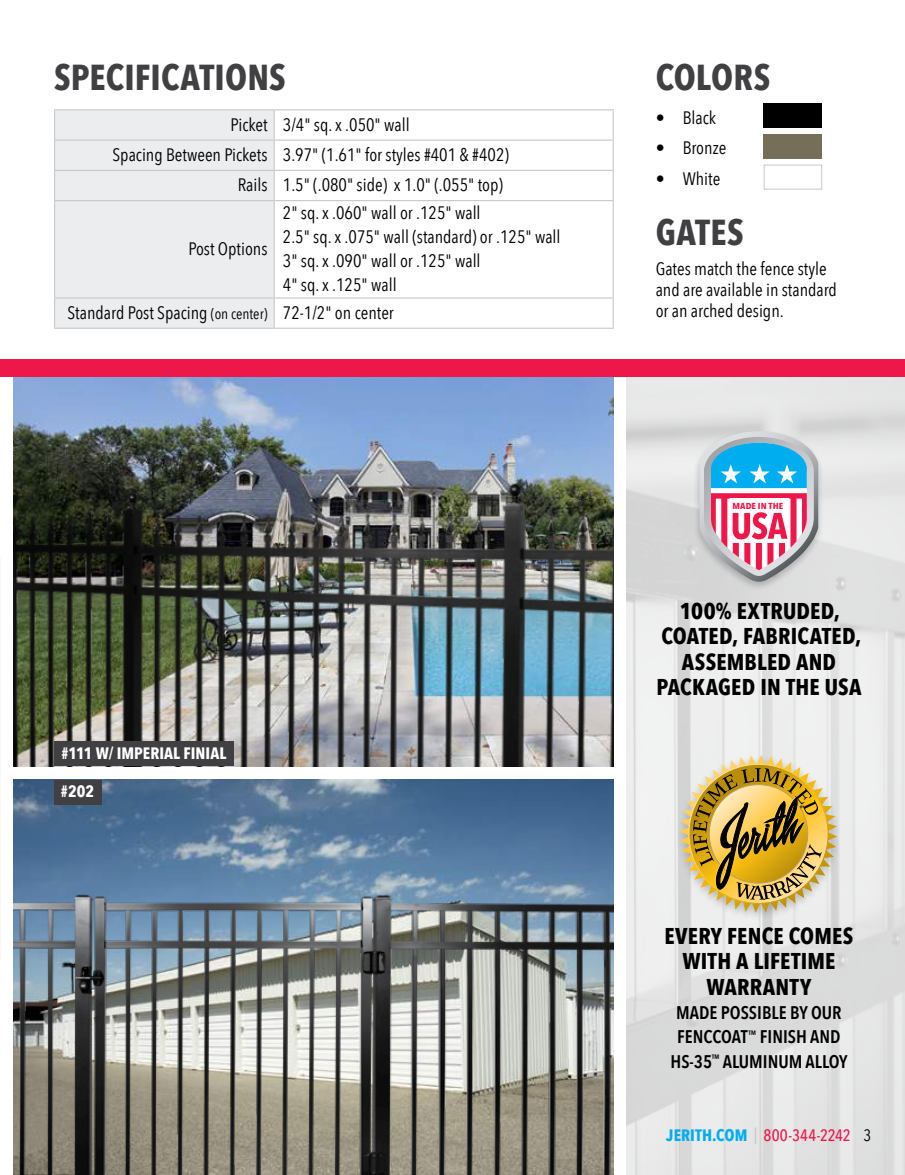
<style>
.page{position:relative;width:905px;height:1175px;background:#fff}
.page>*{position:absolute;margin:0;border:0;box-sizing:border-box;transform-origin:0 0}
.t1{font:700 36px "Avenir Next Condensed";letter-spacing:.005em;color:#404042}
.t2{font:700 22.8px/25.3px "Avenir Next Condensed";letter-spacing:.01em;color:#000;text-align:center}
.t3{font:600 18.3px/24.3px "Avenir Next Condensed";color:#000;text-align:center}
.t4{font:18px/24px "Avenir Next Condensed";color:#000}
.t5{font:500 16.5px "Avenir Next Condensed";letter-spacing:.01em;color:#ed174a}
.t6{font:700 16.5px "Avenir Next Condensed";color:#fff}
.t7{font:700 8.7px "Avenir Next Condensed";color:#ed174a;scale:1.15 1}
.s1{font-size:15px}
.s2{font-weight:700;color:#00adef}
.s3{color:#c6c8ca}
.s4{font-weight:400;color:#000}
</style>
<div class="page">
<img style="left:626px;top:377px;width:278px;height:797px">
<div style="left:673px;top:753px;width:169px;height:169px;background:#000;opacity:.2"></div>
<svg style="left:679px;top:755px;width:158px;height:157px;background:#c5ac67"></svg>
<img style="left:14px;top:779px;width:599px;height:112px">
<div style="left:55px;top:110px;width:219px;height:218px;background:#ecedee"></div>
<svg style="left:275px;top:110px;width:337px;height:218px"></svg>
<hr style="left:54px;top:109px;width:220px;height:1px;background:#c6c8ca">
<hr style="left:54px;top:110px;width:1px;height:30px;background:#c6c8ca">
<hr style="left:274px;top:109px;width:339px;height:1px;background:#c6c8ca">
<hr style="left:274px;top:110px;width:1px;height:30px;background:#c6c8ca">
<hr style="left:612px;top:110px;width:1px;height:30px;background:#c6c8ca">
<hr style="left:54px;top:140px;width:220px;height:1px;background:#c6c8ca">
<hr style="left:274px;top:140px;width:339px;height:1px;background:#c6c8ca">
<hr style="left:54px;top:170px;width:220px;height:1px;background:#c6c8ca">
<svg style="left:54px;top:141px;width:1px;height:59px"></svg>
<hr style="left:274px;top:170px;width:339px;height:1px;background:#c6c8ca">
<svg style="left:274px;top:141px;width:1px;height:59px"></svg>
<svg style="left:612px;top:141px;width:1px;height:59px"></svg>
<hr style="left:54px;top:200px;width:220px;height:1px;background:#c6c8ca">
<hr style="left:54px;top:201px;width:1px;height:96px;background:#c6c8ca">
<hr style="left:274px;top:200px;width:339px;height:1px;background:#c6c8ca">
<hr style="left:274px;top:201px;width:1px;height:96px;background:#c6c8ca">
<hr style="left:612px;top:201px;width:1px;height:96px;background:#c6c8ca">
<hr style="left:54px;top:297px;width:220px;height:1px;background:#c6c8ca">
<hr style="left:54px;top:298px;width:1px;height:30px;background:#c6c8ca">
<hr style="left:274px;top:297px;width:339px;height:1px;background:#c6c8ca">
<hr style="left:274px;top:298px;width:1px;height:30px;background:#c6c8ca">
<hr style="left:612px;top:298px;width:1px;height:30px;background:#c6c8ca">
<hr style="left:54px;top:328px;width:220px;height:1px;background:#c6c8ca">
<hr style="left:274px;top:328px;width:339px;height:1px;background:#c6c8ca">
<div style="left:763px;top:103px;width:59px;height:25px;background:#000"></div>
<div style="left:763px;top:134px;width:59px;height:25px;background:#776e5a"></div>
<div style="left:763px;top:165px;width:59px;height:24px;background:#fff;border:1px solid #c6c8ca"></div>
<div style="left:693px;top:428px;width:131px;height:163px;background:#000;opacity:.2"></div>
<svg style="left:699px;top:431px;width:119px;height:150px"></svg>
<img style="left:14px;top:377px;width:599px;height:55px">
<div style="left:0;top:359px;width:904px;height:18px;background:#ed174a"></div>
<img style="left:14px;top:432px;width:599px;height:334px">
<img style="left:14px;top:891px;width:599px;height:283px">
<div style="left:54px;top:741px;width:180px;height:25px;background:#404042"></div>
<div style="left:54px;top:779px;width:47px;height:25px;background:#404042"></div>
<h1 class="t1" style="left:54px;top:55px;width:233px">SPECIFICATIONS</h1>
<h1 class="t1" style="left:655px;top:55px;width:116px">COLORS</h1>
<p class="t4" style="left:655px;top:104px;width:62px">• Black</p>
<p class="t4" style="left:655px;top:135px;width:72px">• Bronze</p>
<p class="t4" style="left:655px;top:166px;width:66px">• White</p>
<p class="t4" style="left:230px;top:112px;width:181px">Picket 3/4" sq. x .050" wall</p>
<p class="t4" style="left:112px;top:142px;width:398px">Spacing Between Pickets 3.97" (1.61" for styles #401 &amp; #402)</p>
<p class="t4" style="left:238px;top:172px;width:267px">Rails 1.5" (.080" side) x 1.0" (.055" top)</p>
<p class="t4" style="left:283px;top:200px;width:279px">2" sq. x .060" wall or .125" wall<br>2.5" sq. x .075" wall (standard) or .125" wall<br>3" sq. x .090" wall or .125" wall<br>4" sq. x .125" wall</p>
<p class="t4" style="left:68px;top:300px;width:328px">Standard Post Spacing <span class="s1">(on center)</span> 72-1/2" on center</p>
<p class="t4" style="left:188px;top:236px;width:81px">Post Options</p>
<p class="t6" style="left:61px;top:742px;width:166px">#111 W/ IMPERIAL FINIAL</p>
<p class="t6" style="left:61px;top:781px;width:35px">#202</p>
<h1 class="t1" style="left:655px;top:210px;width:90px">GATES</h1>
<p class="t4" style="left:655px;top:257px;width:183px;line-height:21px">Gates match the fence style and are available in standard or an arched design.</p>
<p class="t7" style="left:732px;top:501px;width:45px">MADE IN THE</p>
<p class="t2" style="left:656px;top:598px;width:206px">100% EXTRUDED,<br>COATED, FABRICATED,<br>ASSEMBLED AND<br>PACKAGED IN THE USA</p>
<p class="t2" style="left:664px;top:923px;width:190px">EVERY FENCE COMES<br>WITH A LIFETIME<br>WARRANTY</p>
<p class="t3" style="left:670px;top:999px;width:179px">MADE POSSIBLE BY OUR<br>FENCCOAT<sup>™</sup> FINISH AND<br>HS-35<sup>™</sup> ALUMINUM ALLOY</p>
<p class="t5" style="left:666px;top:1125px;width:206px"><span class="s2">JERITH.COM</span> <span class="s3">|</span> 800-344-2242 <span class="s4">3</span></p>
</div>
